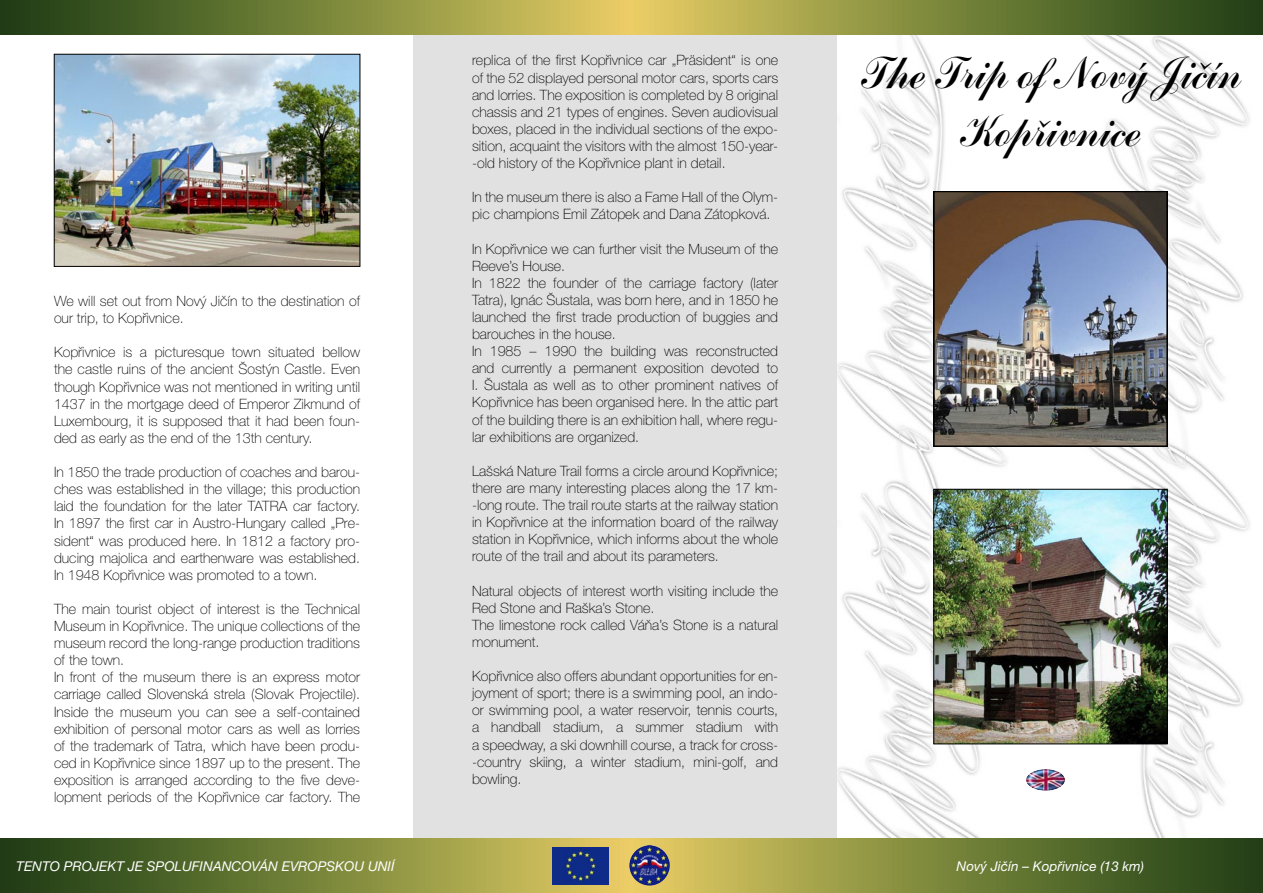
<style>
.page{position:relative;width:1263px;height:893px;background:#fff}
.page>*{position:absolute;margin:0;border:0;box-sizing:border-box;transform-origin:0 0}
.normální{font:45px "Commercial Script DCE";color:#000}
.t1{font:100 14.25px/17.1px "Helvetica Neue CE";color:#000;text-align:justify}
.t2{font:italic 13.5px "Helvetica Neue CE";color:#fff}
</style>
<div class="page">
<div style="left:413px;top:1px;width:424px;height:891px;background:#e1e1e1"></div>
<img style="left:838px;top:34px;width:425px;height:805px">
<svg style="left:0;top:0;width:1262px;height:34px;background:#7c853b"></svg>
<svg style="left:0;top:839px;width:1262px;height:54px;background:#778139"></svg>
<img style="left:553px;top:847px;width:56px;height:38px">
<img style="left:629px;top:845px;width:41px;height:40px;border-radius:50%">
<hr style="left:1262px;top:0;width:1px;height:34px;background:#233d17">
<hr style="left:1262px;top:839px;width:1px;height:54px;background:#233d17">
<img style="left:56px;top:56px;width:302px;height:209px">
<div style="left:54px;top:54px;width:306px;height:213px;border:1px solid #000"></div>
<img style="left:936px;top:194px;width:229px;height:250px">
<div style="left:933px;top:191px;width:234px;height:255px;border:1px solid #000"></div>
<img style="left:935px;top:491px;width:230px;height:251px">
<div style="left:933px;top:489px;width:234px;height:255px;border:1px solid #000"></div>
<img style="left:1026px;top:769px;width:39px;height:22px">
<p class="t1" style="left:54px;top:292px;width:308px">We will set out from Nový Jičín to the destination of our trip, to Kopřivnice.</p>
<p class="t1" style="left:54px;top:344px;width:308px">Kopřivnice is a picturesque town situated bellow the castle ruins of the ancient Šostýn Castle. Even though Kopřivnice was not mentioned in writing until 1437 in the mortgage deed of Emperor Zikmund of Luxembourg, it is supposed that it had been foun&shy;ded as early as the end of the 13th century.</p>
<p class="t1" style="left:54px;top:463px;width:308px">In 1850 the trade production of coaches and barou&shy;ches was established in the village; this production laid the foundation for the later TATRA car factory.<br>In 1897 the first car in Austro-Hungary called „Pre&shy;sident“ was produced here. In 1812 a factory pro&shy;ducing majolica and earthenware was established.<br>In 1948 Kopřivnice was promoted to a town.</p>
<p class="t1" style="left:54px;top:600px;width:308px">The main tourist object of interest is the Technical Museum in Kopřivnice. The unique collections of the museum record the long-range production traditions of the town.</p>
<p class="t1" style="left:54px;top:669px;width:308px">In front of the museum there is an express motor carriage called Slovenská strela (Slovak Projectile).<br>Inside the museum you can see a self-contained exhibition of personal motor cars as well as lorries of the trademark of Tatra, which have been produ&shy;ced in Kopřivnice since 1897 up to the present. The exposition is arranged according to the five deve&shy;lopment periods of the Kopřivnice car factory. The</p>
<p class="t1" style="left:472px;top:52px;width:308px">replica of the first Kopřivnice car „Präsident“ is one of the 52 displayed personal motor cars, sports cars and lorries. The exposition is completed by 8 original chassis and 21 types of engines. Seven audiovisual boxes, placed in the individual sections of the expo&shy;sition, acquaint the visitors with the almost 150-year--old history of the Kopřivnice plant in detail.</p>
<p class="t1" style="left:472px;top:189px;width:308px">In the museum there is also a Fame Hall of the Olym&shy;pic champions Emil Zátopek and Dana Zátopková.</p>
<p class="t1" style="left:472px;top:240px;width:308px">In Kopřivnice we can further visit the Museum of the<br>Reeve’s House.</p>
<p class="t1" style="left:472px;top:274px;width:308px">In 1822 the founder of the carriage factory (later Tatra), Ignác Šustala, was born here, and in 1850 he launched the first trade production of buggies and barouches in the house.</p>
<p class="t1" style="left:472px;top:342px;width:308px">In 1985 – 1990 the building was reconstructed and currently a permanent exposition devoted to I. Šustala as well as to other prominent natives of Kopřivnice has been organised here. In the attic part of the building there is an exhibition hall, where regu&shy;lar exhibitions are organized.</p>
<p class="t1" style="left:472px;top:462px;width:308px">Lašská Nature Trail forms a circle around Kopřivnice; there are many interesting places along the 17 km--long route. The trail route starts at the railway station in Kopřivnice at the information board of the railway station in Kopřivnice, which informs about the whole route of the trail and about its parameters.</p>
<p class="t1" style="left:472px;top:582px;width:308px">Natural objects of interest worth visiting include the<br>Red Stone and Raška’s Stone.</p>
<p class="t1" style="left:472px;top:616px;width:308px">The limestone rock called Váňa’s Stone is a natural monument.</p>
<p class="t1" style="left:472px;top:667px;width:308px">Kopřivnice also offers abundant opportunities for en&shy;joyment of sport; there is a swimming pool, an indo&shy;or swimming pool, a water reservoir, tennis courts, a handball stadium, a summer stadium with a speedway, a ski downhill course, a track for cross--country skiing, a winter stadium, mini-golf, and bowling.</p>
<p class="normální" style="left:860px;top:48px;width:383px">The Trip of Nový Jičín</p>
<p class="normální" style="left:961px;top:106px;width:181px">Kopřivnice</p>
<p class="t2" style="left:16px;top:858px;width:380px">TENTO PROJEKT JE SPOLUFINANCOVÁN EVROPSKOU UNIÍ</p>
<p class="t2" style="left:956px;top:858px;width:189px">Nový Jičín – Kopřivnice (13 km)</p>
</div>
